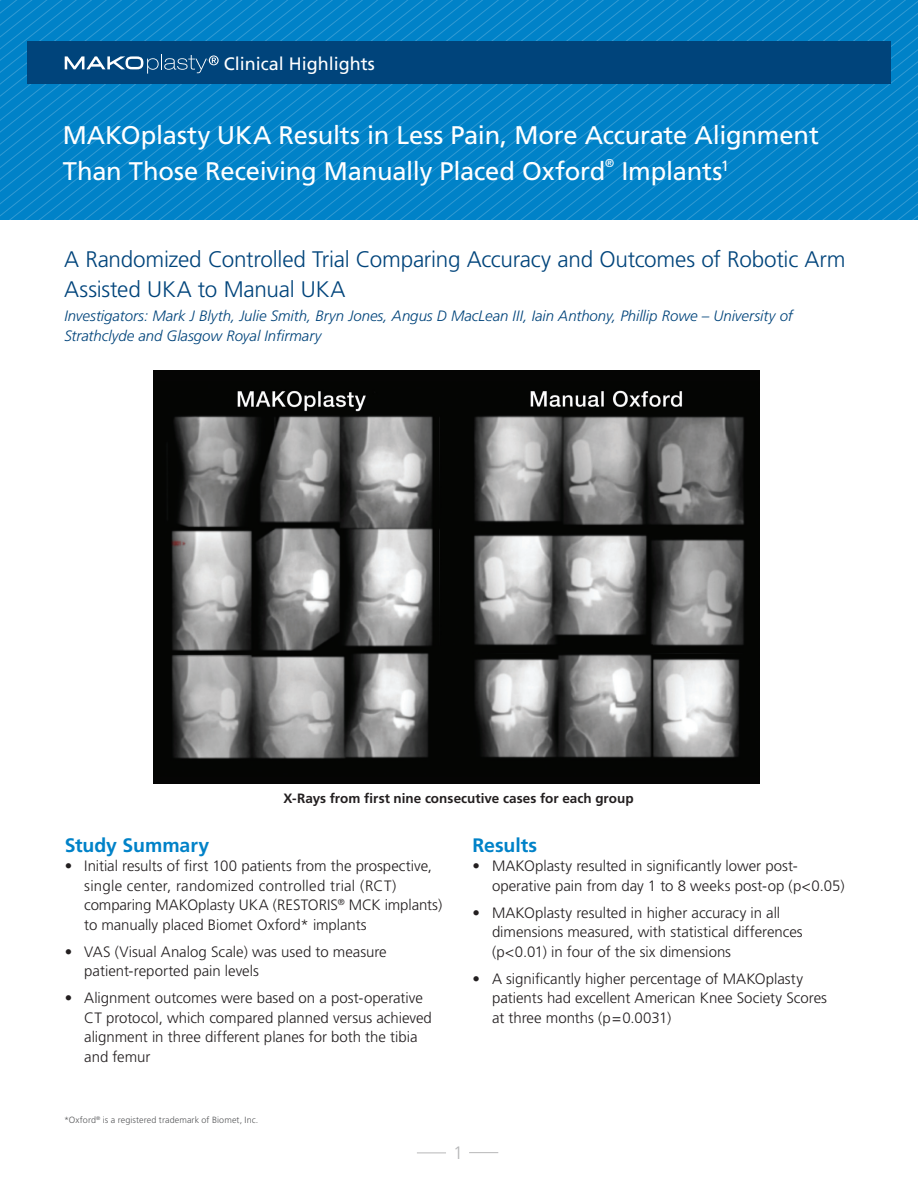
<style>
.page{position:relative;width:918px;height:1188px;background:#fff}
.page>*{position:absolute;margin:0;border:0;box-sizing:border-box;transform-origin:0 0}
.t1{font:25.5px/36px "Frutiger";letter-spacing:-.01em;color:#fff}
.t2{font:300 22.5px/30px "Frutiger";letter-spacing:-.01em;color:#00447b}
.t3{font:700 19.5px "Frutiger";letter-spacing:-.005em;color:#0082c8}
.t4{font:18px "Frutiger";color:#fff}
.t5{font:300 18px "Frutiger";color:#6c6d70}
.t6{font:300 15px/19.5px "Frutiger";color:#231f20}
.t7{font:italic 300 15px/19.5px "Frutiger";color:#00447b}
.t8{font:700 13.5px "Frutiger";letter-spacing:.005em;color:#231f20}
.t9{font:11.4px "Frutiger";color:#fff}
.t10{font:300 9px "Frutiger";letter-spacing:.01em;color:#57585a}
</style>
<div class="page">
<svg style="left:21px;top:0;width:22px;height:220px;background:#0584c8"></svg>
<svg style="left:43px;top:0;width:26px;height:220px;background:#0584c8"></svg>
<svg style="left:69px;top:0;width:22px;height:220px;background:#0584c8"></svg>
<svg style="left:91px;top:0;width:27px;height:220px;background:#0584c8"></svg>
<svg style="left:122px;top:0;width:23px;height:220px;background:#0584c8"></svg>
<svg style="left:145px;top:0;width:26px;height:220px;background:#0584c8"></svg>
<svg style="left:171px;top:0;width:34px;height:220px;background:#0584c8"></svg>
<svg style="left:205px;top:0;width:22px;height:220px;background:#0584c8"></svg>
<svg style="left:227px;top:0;width:27px;height:220px;background:#0584c8"></svg>
<svg style="left:258px;top:0;width:23px;height:220px;background:#0584c8"></svg>
<svg style="left:281px;top:0;width:25px;height:220px;background:#0584c8"></svg>
<svg style="left:306px;top:0;width:23px;height:220px;background:#0584c8"></svg>
<svg style="left:329px;top:0;width:27px;height:220px;background:#0584c8"></svg>
<svg style="left:360px;top:0;width:22px;height:220px;background:#0584c8"></svg>
<svg style="left:382px;top:0;width:27px;height:220px;background:#0584c8"></svg>
<svg style="left:409px;top:0;width:509px;height:220px;background:#0584c8"></svg>
<div style="left:27px;top:41px;width:864px;height:42px;background:#00447b"></div>
<svg style="left:417px;top:1153px;width:29px;height:1px"></svg>
<svg style="left:469px;top:1152px;width:29px;height:1px"></svg>
<img style="left:153px;top:371px;width:607px;height:412px">
<svg style="left:65px;top:54px;width:154px;height:20px"></svg>
<p class="t4" style="left:224px;top:53px;width:153px">Clinical Highlights</p>
<p class="t1" style="left:63px;top:117px;width:758px">MAKOplasty UKA Results in Less Pain, More Accurate Alignment<br>Than Those Receiving Manually Placed Oxford</p>
<p class="t9" style="left:605px;top:157px;width:11px">®</p>
<p class="t1" style="left:621px;top:153px;width:109px">Implants<sup>1</sup></p>
<p class="t2" style="left:64px;top:245px;width:783px">A Randomized Controlled Trial Comparing Accuracy and Outcomes of Robotic Arm<br>Assisted UKA to Manual UKA</p>
<p class="t7" style="left:64px;top:307px;width:730px">Investigators: Mark J Blyth, Julie Smith, Bryn Jones, Angus D MacLean III, Iain Anthony, Phillip Rowe – University of<br>Strathclyde and Glasgow Royal Infirmary</p>
<p class="t8" style="left:283px;top:790px;width:352px">X-Rays from first nine consecutive cases for each group</p>
<p class="t3" style="left:65px;top:833px;width:146px">Study Summary</p>
<p class="t6" style="left:84px;top:856px;width:360px;text-indent:-20px">• Initial results of first 100 patients from the prospective, single center, randomized controlled trial (RCT) comparing MAKOplasty UKA (RESTORIS<sup>®</sup> MCK implants) to manually placed Biomet Oxford* implants</p>
<p class="t6" style="left:84px;top:942px;width:304px;text-indent:-20px">• VAS (Visual Analog Scale) was used to measure patient-reported pain levels</p>
<p class="t6" style="left:84px;top:989px;width:349px;text-indent:-20px">• Alignment outcomes were based on a post-operative CT protocol, which compared planned versus achieved alignment in three different planes for both the tibia and femur</p>
<p class="t3" style="left:472px;top:833px;width:66px">Results</p>
<p class="t6" style="left:492px;top:856px;width:354px;text-indent:-20px">• MAKOplasty resulted in significantly lower post&shy;operative pain from day 1 to 8 weeks post-op (p&lt;0.05)</p>
<p class="t6" style="left:492px;top:903px;width:312px;text-indent:-20px">• MAKOplasty resulted in higher accuracy in all dimensions measured, with statistical differences (p&lt;0.01) in four of the six dimensions</p>
<p class="t6" style="left:492px;top:969px;width:337px;text-indent:-20px">• A significantly higher percentage of MAKOplasty patients had excellent American Knee Society Scores at three months (p=0.0031)</p>
<p class="t10" style="left:64px;top:1115px;width:196px">*Oxford<sup>®</sup> is a registered trademark of Biomet, Inc.</p>
<p class="t5" style="left:453px;top:1143px;width:12px">1</p>
</div>
